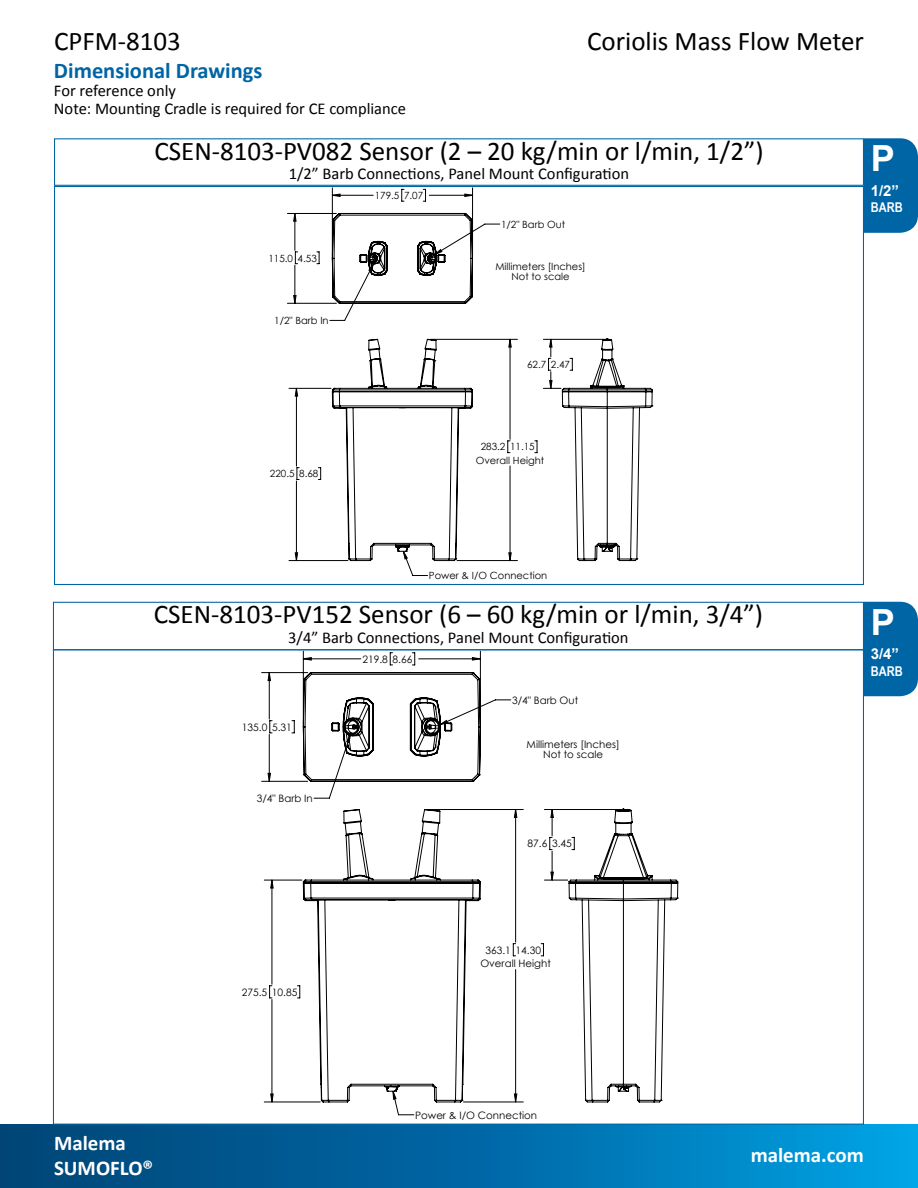
<style>
.page{position:relative;width:918px;height:1188px;background:#fff}
.page>*{position:absolute;margin:0;border:0;box-sizing:border-box;transform-origin:0 0}
.t1{font:700 36px "Arial";color:#fff}
.t2{font:27px "Calibri";color:#000}
.t3{font:700 22.5px "Calibri";color:#0065a4}
.t4{font:700 21px/25.2px "Calibri";color:#fff}
.t5{font:16.5px/18px "Calibri";color:#000}
.t6{font:700 15px "Arial";color:#fff}
.t7{font:700 13.5px "Arial Narrow";color:#fff}
.t8{font:10.2px/13.8px "Century Gothic";color:#000;text-align:center}
.t9{font:9.9px/13.4px "Century Gothic";color:#000;text-align:center}
</style>
<div class="page">
<div style="left:0;top:1125px;width:918px;height:63px;background:linear-gradient(to right,#003d71,#009de1)"></div>
<div style="left:54px;top:138px;width:810px;height:48px;border:1px solid #0065a4"></div>
<svg style="left:287px;top:188px;width:250px;height:388px"></svg>
<svg style="left:295px;top:388px;width:3px;height:8px"></svg>
<svg style="left:295px;top:553px;width:3px;height:8px"></svg>
<svg style="left:332px;top:339px;width:179px;height:222px"></svg>
<svg style="left:294px;top:194px;width:179px;height:110px"></svg>
<svg style="left:543px;top:338px;width:110px;height:223px"></svg>
<div style="left:53px;top:602px;width:811px;height:48px;border:1px solid #0065a4"></div>
<svg style="left:261px;top:651px;width:283px;height:464px"></svg>
<svg style="left:514px;top:810px;width:3px;height:8px"></svg>
<svg style="left:514px;top:1094px;width:3px;height:8px"></svg>
<svg style="left:271px;top:880px;width:32px;height:222px"></svg>
<svg style="left:303px;top:809px;width:178px;height:294px"></svg>
<svg style="left:268px;top:658px;width:213px;height:124px"></svg>
<svg style="left:544px;top:808px;width:135px;height:295px"></svg>
<div style="left:864px;top:138px;width:54px;height:95px;background:#0065a4"></div>
<div style="left:864px;top:602px;width:54px;height:94px;background:#0065a4"></div>
<h2 class="t2" style="left:54px;top:22px;width:128px">CPFM-8103</h2>
<h2 class="t2" style="left:587px;top:22px;width:278px">Coriolis Mass Flow Meter</h2>
<p class="t3" style="left:54px;top:54px;width:210px">Dimensional Drawings</p>
<p class="t5" style="left:54px;top:81px;width:354px">For reference only<br>Note: Mounting Cradle is required for CE compliance</p>
<p class="t2" style="left:154px;top:132px;width:611px">CSEN-8103-PV082 Sensor (2 – 20 kg/min or l/min, 1/2”)</p>
<p class="t5" style="left:289px;top:164px;width:342px">1/2” Barb Connections, Panel Mount Configuration</p>
<p class="t1" style="left:871px;top:133px;width:26px">P</p>
<p class="t6" style="left:871px;top:180px;width:30px">1/2”</p>
<p class="t7" style="left:871px;top:197px;width:33px">BARB</p>
<p class="t9" style="left:375px;top:189px;width:50px">179.5 7.07</p>
<p class="t9" style="left:268px;top:251px;width:50px">115.0 4.53</p>
<p class="t9" style="left:274px;top:314px;width:56px">1/2" Barb In</p>
<p class="t9" style="left:270px;top:467px;width:50px">220.5 8.68</p>
<p class="t9" style="left:501px;top:217px;width:66px">1/2" Barb Out</p>
<p class="t9" style="left:496px;top:262px;width:92px;line-height:9.8px">Millimeters [Inches]<br>Not to scale</p>
<p class="t9" style="left:527px;top:358px;width:45px">62.7 2.47</p>
<p class="t9" style="left:476px;top:440px;width:70px">283.2 11.15<br>Overall Height</p>
<p class="t9" style="left:429px;top:569px;width:120px">Power &amp; I/O Connection</p>
<p class="t2" style="left:154px;top:595px;width:611px">CSEN-8103-PV152 Sensor (6 – 60 kg/min or l/min, 3/4”)</p>
<p class="t5" style="left:288px;top:628px;width:342px">3/4” Barb Connections, Panel Mount Configuration</p>
<p class="t8" style="left:242px;top:720px;width:52px">135.0 5.31</p>
<p class="t8" style="left:257px;top:791px;width:58px">3/4" Barb In</p>
<p class="t8" style="left:362px;top:652px;width:52px">219.8 8.66</p>
<p class="t8" style="left:242px;top:985px;width:57px">275.5 10.85</p>
<p class="t8" style="left:512px;top:693px;width:68px">3/4" Barb Out</p>
<p class="t8" style="left:527px;top:739px;width:95px;line-height:10.1px">Millimeters [Inches]<br>Not to scale</p>
<p class="t8" style="left:528px;top:837px;width:46px">87.6 3.45</p>
<p class="t8" style="left:480px;top:943px;width:72px">363.1 14.30<br>Overall Height</p>
<p class="t1" style="left:871px;top:597px;width:26px">P</p>
<p class="t6" style="left:871px;top:644px;width:30px">3/4”</p>
<p class="t7" style="left:871px;top:661px;width:33px">BARB</p>
<p class="t4" style="left:54px;top:1129px;width:101px">Malema<br>SUMOFLO®</p>
<p class="t8" style="left:415px;top:1108px;width:124px">Power &amp; I/O Connection</p>
<p class="t4" style="left:735px;top:1141px;width:115px">malema.com</p>
<p class="t4" style="left:751px;top:1141px;width:115px">malema.com</p>
</div>
